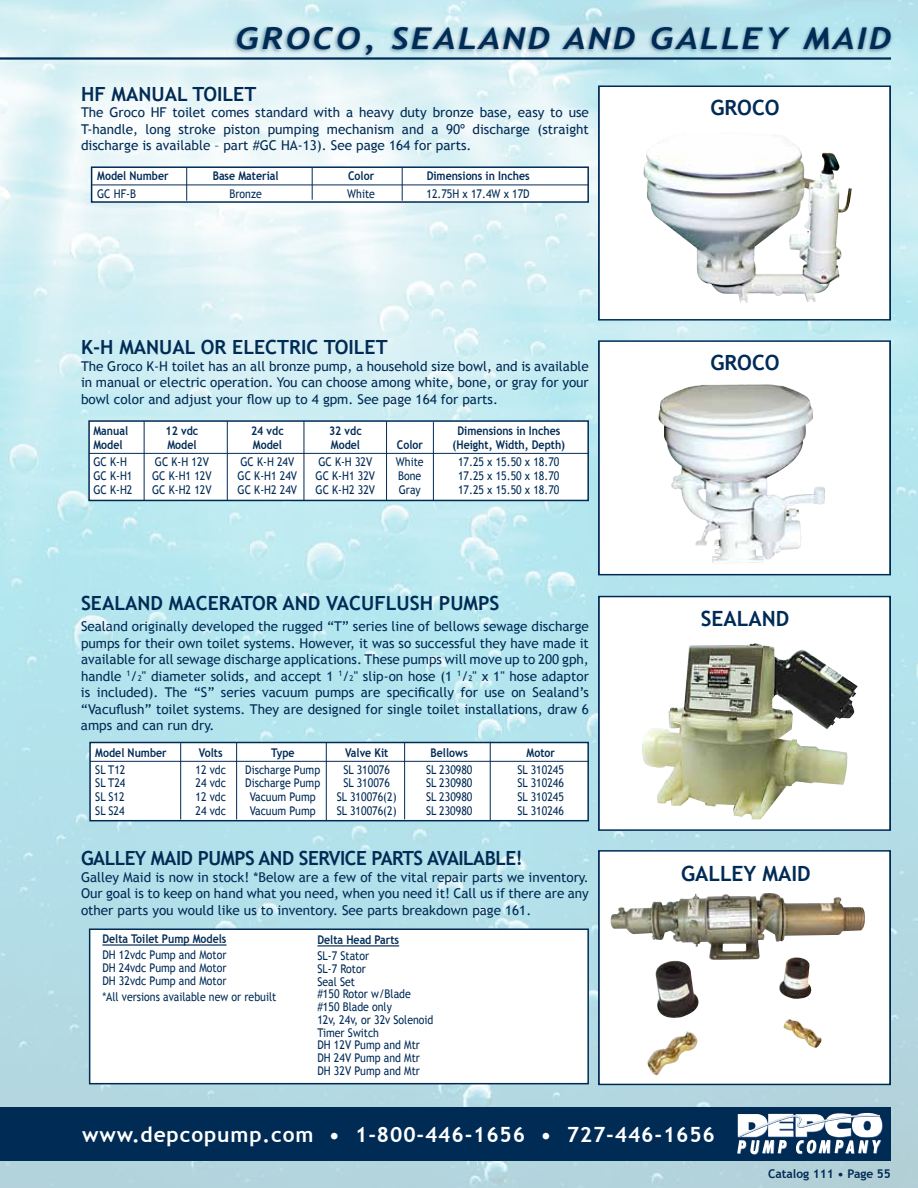
<style>
.page{position:relative;width:918px;height:1188px;background:#fff}
.page>*{position:absolute;margin:0;border:0;box-sizing:border-box;transform-origin:0 0}
.t1{font:italic 700 30px "Trebuchet";letter-spacing:.075em;color:#002b55;scale:1.15 1}
.t2{font:700 21px "Trebuchet MS";letter-spacing:.04em;color:#fff}
.t3{font:700 21px "Trebuchet MS";color:#002b55}
.t4{font:700 19.5px "Trebuchet MS";color:#002b55}
.t5{font:700 19.5px "Trebuchet MS";letter-spacing:-.025em;color:#002b55}
.t6{font:13.5px/16.5px "Trebuchet MS";color:#002b55;text-align:justify}
.t7{font:12px/12.8px "Trebuchet MS";color:#002b55;text-align:justify;scale:.88 1}
.t8{font:700 12px "Trebuchet MS";color:#002b55;scale:.88 1}
.t9{font:700 12px "Trebuchet MS";color:#002b55}
.s1{font-size:7.8px}
</style>
<div class="page">
<img style="left:0;top:0;width:918px;height:1188px">
<div style="left:0;top:1108px;width:891px;height:53px;background:#002b55"></div>
<svg style="left:737px;top:1113px;width:146px;height:42px"></svg>
<hr style="left:0;top:57px;width:891px;height:3px;background:#002b55">
<div style="left:599px;top:597px;width:291px;height:233px;background:#fff"></div>
<div style="left:598px;top:596px;width:293px;height:235px;border:2px solid #002b55"></div>
<div style="left:599px;top:851px;width:291px;height:233px;background:#fff"></div>
<div style="left:598px;top:850px;width:293px;height:235px;border:2px solid #002b55"></div>
<svg style="left:601px;top:343px;width:287px;height:229px"></svg>
<div style="left:598px;top:340px;width:293px;height:235px;border:2px solid #002b55"></div>
<svg style="left:601px;top:88px;width:287px;height:230px"></svg>
<div style="left:598px;top:85px;width:293px;height:236px;border:2px solid #002b55"></div>
<div style="left:231px;top:25px;width:662px;height:35px;background:#002b55;opacity:.5"></div>
<div style="left:90px;top:929px;width:498px;height:155px;background:#fff"></div>
<hr style="left:102px;top:944px;width:125px;height:2px;background:#002b55">
<div style="left:89px;top:928px;width:500px;height:156px;border:2px solid #002b55"></div>
<div style="left:91px;top:166px;width:498px;height:37px;background:#fff;border:2px solid #002b55"></div>
<hr style="left:92px;top:185px;width:497px;height:1px;background:#002b55">
<hr style="left:186px;top:168px;width:1px;height:33px;background:#002b55">
<hr style="left:312px;top:168px;width:1px;height:32px;background:#002b55">
<hr style="left:402px;top:168px;width:1px;height:33px;background:#002b55">
<div style="left:88px;top:420px;width:501px;height:81px;background:#fff;border:2px solid #002b55"></div>
<hr style="left:89px;top:453px;width:500px;height:1px;background:#002b55">
<hr style="left:144px;top:421px;width:1px;height:79px;background:#002b55">
<hr style="left:227px;top:421px;width:1px;height:79px;background:#002b55">
<hr style="left:304px;top:421px;width:1px;height:79px;background:#002b55">
<hr style="left:386px;top:421px;width:1px;height:79px;background:#002b55">
<hr style="left:433px;top:422px;width:1px;height:79px;background:#002b55">
<hr style="left:317px;top:945px;width:82px;height:1px;background:#002b55">
<div style="left:90px;top:742px;width:498px;height:79px;background:#fff"></div>
<div style="left:89px;top:742px;width:500px;height:79px;border:2px solid #002b55"></div>
<hr style="left:90px;top:761px;width:499px;height:1px;background:#002b55">
<hr style="left:180px;top:743px;width:1px;height:77px;background:#002b55">
<hr style="left:326px;top:742px;width:1px;height:78px;background:#002b55">
<hr style="left:236px;top:742px;width:1px;height:78px;background:#002b55">
<hr style="left:404px;top:742px;width:1px;height:77px;background:#002b55">
<hr style="left:490px;top:742px;width:1px;height:78px;background:#002b55">
<img style="left:610px;top:893px;width:255px;height:156px">
<img style="left:642px;top:643px;width:216px;height:176px">
<img style="left:644px;top:132px;width:44px;height:105px">
<img style="left:651px;top:376px;width:108px;height:99px">
<h1 class="t1" style="left:236px;top:20px;width:571px">GROCO, SEALAND AND GALLEY MAID</h1>
<h3 class="t4" style="left:81px;top:82px;width:177px">HF MANUAL TOILET</h3>
<p class="t6" style="left:81px;top:104px;width:509px">The Groco HF toilet comes standard with a heavy duty bronze base, easy to use T-handle, long stroke piston pumping mechanism and a 90º discharge (straight discharge is available – part #GC HA-13). See page 164 for parts.</p>
<h2 class="t3" style="left:710px;top:94px;width:15px">groco</h2>
<p class="t8" style="left:97px;top:168px;width:83px">Model Number</p>
<p class="t8" style="left:213px;top:168px;width:76px">Base Material</p>
<p class="t8" style="left:348px;top:168px;width:31px">Color</p>
<p class="t8" style="left:427px;top:168px;width:119px">Dimensions in Inches</p>
<p class="t7" style="left:97px;top:187px;width:46px">GC HF-B</p>
<p class="t7" style="left:230px;top:187px;width:38px">Bronze</p>
<p class="t7" style="left:347px;top:187px;width:33px">White</p>
<p class="t7" style="left:427px;top:187px;width:119px">12.75H x 17.4W x 17D</p>
<h3 class="t4" style="left:81px;top:335px;width:308px">K-H MANUAL OR ELECTRIC TOILET</h3>
<p class="t6" style="left:81px;top:358px;width:509px">The Groco K-H toilet has an all bronze pump, a household size bowl, and is available in manual or electric operation. You can choose among white, bone, or gray for your bowl color and adjust your flow up to 4 gpm. See page 164 for parts.</p>
<p class="t8" style="left:93px;top:423px;width:41px">Manual</p>
<p class="t8" style="left:166px;top:423px;width:39px">12 vdc</p>
<p class="t8" style="left:251px;top:423px;width:39px">24 vdc</p>
<p class="t8" style="left:329px;top:423px;width:39px">32 vdc</p>
<p class="t8" style="left:457px;top:423px;width:118px">Dimensions in Inches</p>
<p class="t8" style="left:93px;top:437px;width:35px">Model</p>
<p class="t8" style="left:167px;top:437px;width:35px">Model</p>
<p class="t8" style="left:253px;top:437px;width:35px">Model</p>
<p class="t8" style="left:331px;top:437px;width:35px">Model</p>
<p class="t8" style="left:397px;top:437px;width:31px">Color</p>
<p class="t8" style="left:453px;top:437px;width:129px">(Height, Width, Depth)</p>
<p class="t7" style="left:93px;top:455px;width:40px">GC K-H</p>
<p class="t7" style="left:155px;top:455px;width:63px">GC K-H 12V</p>
<p class="t7" style="left:240px;top:455px;width:63px">GC K-H 24V</p>
<p class="t7" style="left:318px;top:455px;width:63px">GC K-H 32V</p>
<p class="t7" style="left:396px;top:455px;width:33px">White</p>
<p class="t7" style="left:458px;top:455px;width:117px">17.25 x 15.50 x 18.70</p>
<p class="t7" style="left:93px;top:470px;width:46px">GC K-H1</p>
<p class="t7" style="left:152px;top:470px;width:69px">GC K-H1 12V</p>
<p class="t7" style="left:238px;top:470px;width:69px">GC K-H1 24V</p>
<p class="t7" style="left:316px;top:470px;width:69px">GC K-H1 32V</p>
<p class="t7" style="left:398px;top:470px;width:28px">Bone</p>
<p class="t7" style="left:458px;top:470px;width:117px">17.25 x 15.50 x 18.70</p>
<p class="t7" style="left:93px;top:484px;width:46px">GC K-H2</p>
<p class="t7" style="left:152px;top:484px;width:69px">GC K-H2 12V</p>
<p class="t7" style="left:238px;top:484px;width:69px">GC K-H2 24V</p>
<p class="t7" style="left:316px;top:484px;width:69px">GC K-H2 32V</p>
<p class="t7" style="left:399px;top:484px;width:26px">Gray</p>
<p class="t7" style="left:458px;top:484px;width:117px">17.25 x 15.50 x 18.70</p>
<h3 class="t4" style="left:81px;top:591px;width:420px">SEALAND MACERATOR AND VACUFLUSH PUMPS</h3>
<p class="t6" style="left:81px;top:618px;width:509px">Sealand originally developed the rugged “T” series line of bellows sewage discharge pumps for their own toilet systems. However, it was so successful they have made it available for all sewage discharge applications. These pumps will move up to 200 gph, handle <sup>1</sup>/<span class="s1">2</span>" diameter solids, and accept 1 <sup>1</sup>/<span class="s1">2</span>" slip-on hose (1 <sup>1</sup>/<span class="s1">2</span>" x 1" hose adaptor is included). The “S” series vacuum pumps are specifically for use on Sealand’s “Vacuflush” toilet systems. They are designed for single toilet installations, draw 6 amps and can run dry.</p>
<p class="t8" style="left:95px;top:745px;width:83px">Model Number</p>
<p class="t8" style="left:199px;top:745px;width:28px">Volts</p>
<p class="t8" style="left:271px;top:745px;width:28px">Type</p>
<p class="t8" style="left:345px;top:745px;width:51px">Valve Kit</p>
<p class="t8" style="left:431px;top:745px;width:44px">Bellows</p>
<p class="t8" style="left:527px;top:745px;width:34px">Motor</p>
<p class="t7" style="left:95px;top:763px;width:36px">SL T12</p>
<p class="t7" style="left:196px;top:763px;width:36px">12 vdc</p>
<p class="t7" style="left:245px;top:763px;width:87px">Discharge Pump</p>
<p class="t7" style="left:344px;top:763px;width:54px">SL 310076</p>
<p class="t7" style="left:426px;top:763px;width:54px">SL 230980</p>
<p class="t7" style="left:518px;top:763px;width:54px">SL 310245</p>
<p class="t7" style="left:95px;top:777px;width:36px">SL T24</p>
<p class="t7" style="left:196px;top:777px;width:36px">24 vdc</p>
<p class="t7" style="left:245px;top:777px;width:87px">Discharge Pump</p>
<p class="t7" style="left:344px;top:777px;width:54px">SL 310076</p>
<p class="t7" style="left:426px;top:777px;width:54px">SL 230980</p>
<p class="t7" style="left:518px;top:777px;width:54px">SL 310246</p>
<p class="t7" style="left:95px;top:791px;width:35px">SL S12</p>
<p class="t7" style="left:196px;top:791px;width:36px">12 vdc</p>
<p class="t7" style="left:250px;top:791px;width:76px">Vacuum Pump</p>
<p class="t7" style="left:337px;top:791px;width:69px">SL 310076(2)</p>
<p class="t7" style="left:426px;top:791px;width:54px">SL 230980</p>
<p class="t7" style="left:518px;top:791px;width:54px">SL 310245</p>
<p class="t7" style="left:95px;top:805px;width:35px">SL S24</p>
<p class="t7" style="left:196px;top:805px;width:36px">24 vdc</p>
<p class="t7" style="left:250px;top:805px;width:76px">Vacuum Pump</p>
<p class="t7" style="left:337px;top:805px;width:69px">SL 310076(2)</p>
<p class="t7" style="left:426px;top:805px;width:54px">SL 230980</p>
<p class="t7" style="left:518px;top:805px;width:54px">SL 310246</p>
<h3 class="t5" style="left:81px;top:846px;width:443px">GALLEY MAID PUMPS AND SERVICE PARTS AVAILABLE!</h3>
<p class="t6" style="left:81px;top:869px;width:509px">Galley Maid is now in stock! *Below are a few of the vital repair parts we inventory.<br>Our goal is to keep on hand what you need, when you need it! Call us if there are any other parts you would like us to inventory. See parts breakdown page 161.</p>
<p class="t8" style="left:102px;top:932px;width:143px">Delta Toilet Pump Models</p>
<p class="t7" style="left:102px;top:949px;width:142px">DH 12vdc Pump and Motor DH 24vdc Pump and Motor DH 32vdc Pump and Motor</p>
<p class="t7" style="left:102px;top:991px;width:199px">*All versions available new or rebuilt</p>
<p class="t8" style="left:317px;top:933px;width:94px">Delta Head Parts</p>
<p class="t7" style="left:317px;top:950px;width:133px;text-align:left">SL-7 Stator<br>SL-7 Rotor<br>Seal Set<br>#150 Rotor w/Blade #150 Blade only<br>12v, 24v, or 32v Solenoid<br>Timer Switch<br>DH 12V Pump and Mtr<br>DH 24V Pump and Mtr<br>DH 32V Pump and Mtr</p>
<h2 class="t3" style="left:710px;top:350px;width:15px">groco</h2>
<h2 class="t3" style="left:701px;top:605px;width:90px">sealand</h2>
<h2 class="t3" style="left:681px;top:860px;width:14px">galley</h2>
<h2 class="t3" style="left:762px;top:860px;width:13px">maid</h2>
<h2 class="t2" style="left:82px;top:1121px;width:634px">www.depcopump.com • 1-800-446-1656 • 727-446-1656</h2>
<p class="t9" style="left:768px;top:1166px;width:124px">Catalog 111 • Page 55</p>
</div>
